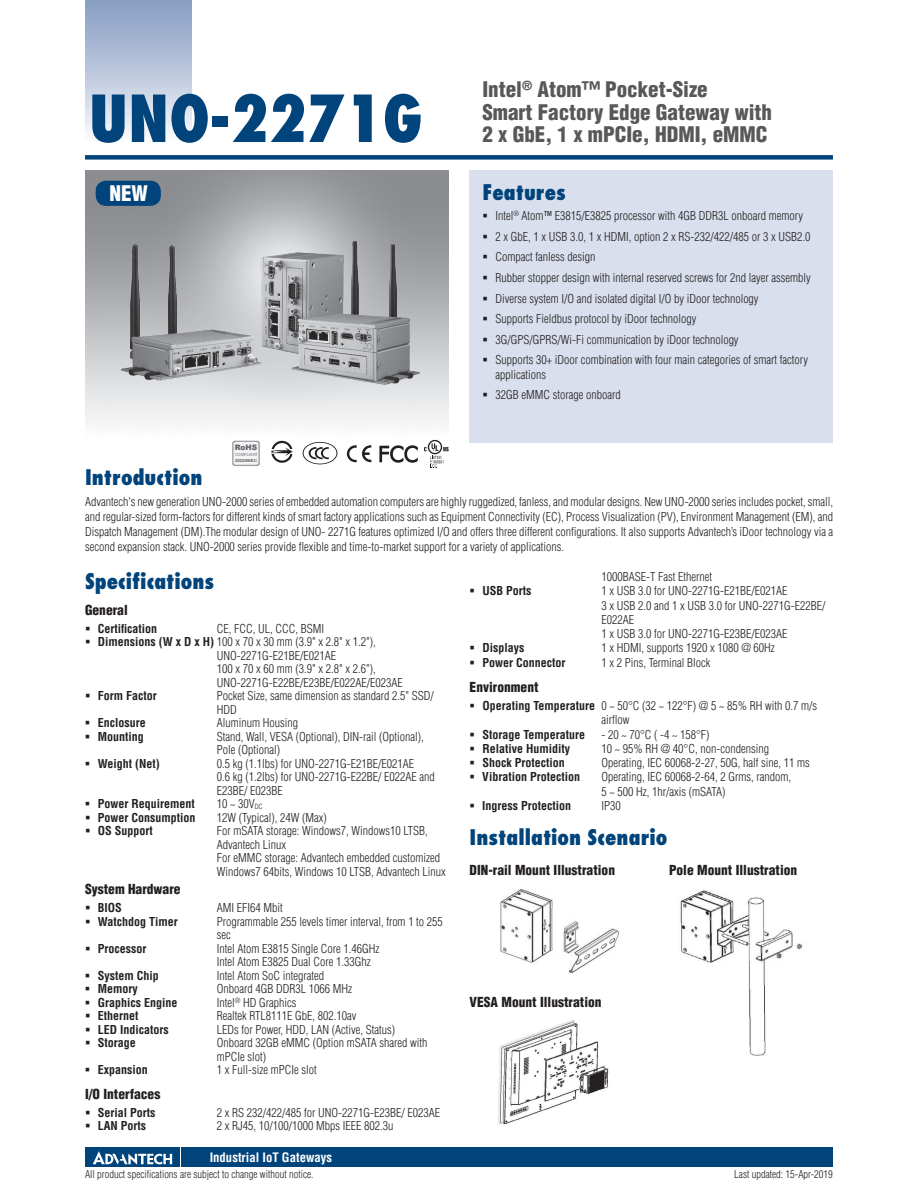
<style>
.page{position:relative;width:918px;height:1188px;background:#fff}
.page>*{position:absolute;margin:0;border:0;box-sizing:border-box;transform-origin:0 0}
.t1{font:800 condensed 63px "Futura";color:#00447b}
.t2{font:900 condensed 21px/22.5px "Helvetica";color:#57585a}
.t3{font:800 condensed 21px "Futura";color:#00447b}
.t4{font:900 condensed 21px "Helvetica";color:#fff}
.t5{font:900 condensed 13.5px "Helvetica";color:#231f20}
.t6{font:700 condensed 12.75px "Helvetica";color:#fff}
.t7{font:300 condensed 12px/13.5px "Helvetica";color:#231f20}
.t8{font:700 condensed 12px "Helvetica";color:#231f20}
.t9{font:300 condensed 10.5px "Helvetica";color:#231f20}
.t10{font:900 7.5px "Arial";color:#636366}
.t11{font:700 4.5px "Arial Narrow";color:#76787b}
.t12{font:4.2px "Arial";color:#231f20}
.s1{font-weight:700}
</style>
<div class="page">
<div style="left:85px;top:155px;width:748px;height:5px;background:#00447b"></div>
<div style="left:85px;top:0;width:106px;height:143px;background:linear-gradient(to bottom,#849bc1,#f9fafc)"></div>
<div style="left:182px;top:1147px;width:651px;height:20px;background:#00447b"></div>
<div style="left:85px;top:1147px;width:95px;height:20px;background:#00447b"></div>
<svg style="left:93px;top:1151px;width:79px;height:14px"></svg>
<div style="left:470px;top:170px;width:363px;height:272px;background:#d9dfec"></div>
<img style="left:85px;top:170px;width:363px;height:272px">
<img style="left:498px;top:1020px;width:111px;height:105px">
<img style="left:85px;top:210px;width:363px;height:204px">
<div style="left:96px;top:181px;width:65px;height:25px;background:#00447b;border-radius:10px"></div>
<svg style="left:232px;top:441px;width:28px;height:25px"></svg>
<svg style="left:271px;top:441px;width:22px;height:22px"></svg>
<svg style="left:379px;top:440px;width:70px;height:28px"></svg>
<svg style="left:347px;top:445px;width:24px;height:18px"></svg>
<svg style="left:303px;top:442px;width:34px;height:22px"></svg>
<img style="left:500px;top:889px;width:119px;height:84px">
<img style="left:680px;top:890px;width:123px;height:166px">
<h1 class="t1" style="left:89px;top:79px;width:335px">UNO-2271G</h1>
<h2 class="t4" style="left:109px;top:181px;width:40px">NEW</h2>
<p class="t10" style="left:235px;top:442px;width:24px">RoHS</p>
<p class="t11" style="left:235px;top:452px;width:24px">COMPLIANT</p>
<p class="t12" style="left:235px;top:457px;width:23px">2002/95/EC</p>
<h2 class="t2" style="left:482px;top:78px;width:291px">Intel<sup>®</sup> Atom™ Pocket-Size<br>Smart Factory Edge Gateway with<br>2 x GbE, 1 x mPCIe, HDMI, eMMC</h2>
<h2 class="t3" style="left:482px;top:179px;width:85px">Features</h2>
<p class="t7" style="left:495px;top:205px;width:317px;line-height:20.7px">Intel<sup>®</sup> Atom™ E3815/E3825 processor with 4GB DDR3L onboard memory 2 x GbE, 1 x USB 3.0, 1 x HDMI, option 2 x RS-232/422/485 or 3 x USB2.0<br>Compact fanless design<br>Rubber stopper design with internal reserved screws for 2nd layer assembly Diverse system I/O and isolated digital I/O by iDoor technology<br>Supports Fieldbus protocol by iDoor technology<br>3G/GPS/GPRS/Wi-Fi communication by iDoor technology<br>Supports 30+ iDoor combination with four main categories of smart factory</p>
<p class="t7" style="left:495px;top:364px;width:127px;line-height:20.7px">applications<br>32GB eMMC storage onboard</p>
<h2 class="t3" style="left:85px;top:464px;width:119px">Introduction</h2>
<p class="t7" style="left:85px;top:494px;width:750px;line-height:15px;text-align:justify">Advantech's new generation UNO-2000 series of embedded automation computers are highly ruggedized, fanless, and modular designs. New UNO-2000 series includes pocket, small, and regular-sized form-factors for different kinds of smart factory applications such as Equipment Connectivity (EC), Process Visualization (PV), Environment Management (EM), and Dispatch Management (DM).The modular design of UNO- 2271G features optimized I/O and offers three different configurations. It also supports Advantech’s iDoor technology via a second expansion stack. UNO-2000 series provide flexible and time-to-market support for a variety of applications.</p>
<h2 class="t3" style="left:85px;top:568px;width:131px">Specifications</h2>
<p class="t5" style="left:85px;top:602px;width:44px">General</p>
<p class="t8" style="left:98px;top:621px;width:61px">Certification</p>
<p class="t7" style="left:217px;top:622px;width:109px">CE, FCC, UL, CCC, BSMI</p>
<p class="t7" style="left:98px;top:635px;width:280px"><span class="s1">Dimensions (W x D x H)</span> 100 x 70 x 30 mm (3.9" x 2.8" x 1.2"),</p>
<p class="t7" style="left:217px;top:649px;width:121px">UNO-2271G-E21BE/E021AE</p>
<p class="t7" style="left:217px;top:662px;width:161px">100 x 70 x 60 mm (3.9" x 2.8" x 2.6"),</p>
<p class="t7" style="left:217px;top:676px;width:187px">UNO-2271G-E22BE/E23BE/E022AE/E023AE</p>
<p class="t8" style="left:98px;top:689px;width:60px">Form Factor</p>
<p class="t7" style="left:217px;top:689px;width:218px">Pocket Size, same dimension as standard 2.5" SSD/<br>HDD</p>
<p class="t8" style="left:98px;top:716px;width:49px">Enclosure</p>
<p class="t7" style="left:217px;top:716px;width:83px">Aluminum Housing</p>
<p class="t8" style="left:98px;top:729px;width:48px">Mounting</p>
<p class="t7" style="left:217px;top:730px;width:209px">Stand, Wall, VESA (Optional), DIN-rail (Optional),<br>Pole (Optional)</p>
<p class="t8" style="left:98px;top:756px;width:64px">Weight (Net)</p>
<p class="t7" style="left:217px;top:757px;width:219px">0.5 kg (1.1lbs) for UNO-2271G-E21BE/E021AE<br>0.6 kg (1.2lbs) for UNO-2271G-E22BE/ E022AE and<br>E23BE/ E023BE</p>
<p class="t8" style="left:98px;top:797px;width:99px">Power Requirement</p>
<p class="t7" style="left:217px;top:797px;width:47px">10 ~ 30V<sub>DC</sub></p>
<p class="t8" style="left:98px;top:810px;width:99px">Power Consumption</p>
<p class="t7" style="left:217px;top:811px;width:111px">12W (Typical), 24W (Max)</p>
<p class="t8" style="left:98px;top:824px;width:57px">OS Support</p>
<p class="t7" style="left:217px;top:824px;width:230px">For mSATA storage: Windows7, Windows10 LTSB, Advantech Linux<br>For eMMC storage: Advantech embedded customized Windows7 64bits, Windows 10 LTSB, Advantech Linux</p>
<p class="t5" style="left:85px;top:881px;width:97px">System Hardware</p>
<p class="t8" style="left:98px;top:901px;width:26px">BIOS</p>
<p class="t7" style="left:217px;top:901px;width:67px">AMI EFI64 Mbit</p>
<p class="t8" style="left:98px;top:914px;width:81px">Watchdog Timer</p>
<p class="t7" style="left:217px;top:915px;width:228px">Programmable 255 levels timer interval, from 1 to 255 sec</p>
<p class="t8" style="left:98px;top:941px;width:50px">Processor</p>
<p class="t7" style="left:217px;top:942px;width:164px">Intel Atom E3815 Single Core 1.46GHz<br>Intel Atom E3825 Dual Core 1.33Ghz</p>
<p class="t8" style="left:98px;top:968px;width:63px">System Chip</p>
<p class="t7" style="left:217px;top:969px;width:109px">Intel Atom SoC integrated</p>
<p class="t8" style="left:98px;top:982px;width:42px">Memory</p>
<p class="t7" style="left:217px;top:982px;width:137px">Onboard 4GB DDR3L 1066 MHz</p>
<p class="t8" style="left:98px;top:995px;width:81px">Graphics Engine</p>
<p class="t7" style="left:217px;top:996px;width:81px">Intel<sup>®</sup> HD Graphics</p>
<p class="t8" style="left:98px;top:1009px;width:42px">Ethernet</p>
<p class="t7" style="left:217px;top:1009px;width:141px">Realtek RTL8111E GbE, 802.10av</p>
<p class="t8" style="left:98px;top:1022px;width:72px">LED Indicators</p>
<p class="t7" style="left:217px;top:1023px;width:180px">LEDs for Power, HDD, LAN (Active, Status)</p>
<p class="t8" style="left:98px;top:1036px;width:40px">Storage</p>
<p class="t7" style="left:217px;top:1036px;width:212px">Onboard 32GB eMMC (Option mSATA shared with mPCIe slot)</p>
<p class="t8" style="left:98px;top:1063px;width:51px">Expansion</p>
<p class="t7" style="left:217px;top:1063px;width:101px">1 x Full-size mPCIe slot</p>
<p class="t5" style="left:85px;top:1086px;width:77px">I/O Interfaces</p>
<p class="t8" style="left:98px;top:1105px;width:59px">Serial Ports</p>
<p class="t7" style="left:217px;top:1106px;width:225px">2 x RS 232/422/485 for UNO-2271G-E23BE/ E023AE</p>
<p class="t8" style="left:98px;top:1119px;width:50px">LAN Ports</p>
<p class="t7" style="left:217px;top:1119px;width:178px">2 x RJ45, 10/100/1000 Mbps IEEE 802.3u</p>
<p class="t6" style="left:210px;top:1150px;width:124px">Industrial IoT Gateways</p>
<p class="t7" style="left:601px;top:570px;width:112px">1000BASE-T Fast Ethernet</p>
<p class="t8" style="left:482px;top:584px;width:51px">USB Ports</p>
<p class="t7" style="left:601px;top:584px;width:225px;line-height:14.2px">1 x USB 3.0 for UNO-2271G-E21BE/E021AE<br>3 x USB 2.0 and 1 x USB 3.0 for UNO-2271G-E22BE/<br>E022AE<br>1 x USB 3.0 for UNO-2271G-E23BE/E023AE</p>
<p class="t8" style="left:482px;top:641px;width:43px">Displays</p>
<p class="t7" style="left:601px;top:641px;width:175px">1 x HDMI, supports 1920 x 1080 @ 60Hz</p>
<p class="t8" style="left:482px;top:655px;width:85px">Power Connector</p>
<p class="t7" style="left:601px;top:655px;width:111px">1 x 2 Pins, Terminal Block</p>
<p class="t5" style="left:470px;top:678px;width:70px">Environment</p>
<p class="t7" style="left:601px;top:699px;width:217px;line-height:14.2px;text-indent:-119px"><span class="s1">Operating Temperature</span> 0 ~ 50°C (32 ~ 122°F) @ 5 ~ 85% RH with 0.7 m/s airflow</p>
<p class="t8" style="left:482px;top:727px;width:104px">Storage Temperature</p>
<p class="t7" style="left:601px;top:727px;width:110px">- 20 ~ 70°C ( -4 ~ 158°F)</p>
<p class="t8" style="left:482px;top:741px;width:89px">Relative Humidity</p>
<p class="t7" style="left:601px;top:742px;width:169px">10 ~ 95% RH @ 40°C, non-condensing</p>
<p class="t8" style="left:482px;top:755px;width:84px">Shock Protection</p>
<p class="t7" style="left:601px;top:756px;width:210px">Operating, IEC 60068-2-27, 50G, half sine, 11 ms</p>
<p class="t8" style="left:482px;top:770px;width:99px">Vibration Protection</p>
<p class="t7" style="left:601px;top:770px;width:191px;line-height:14.2px">Operating, IEC 60068-2-64, 2 Grms, random,<br>5 ~ 500 Hz, 1hr/axis (mSATA)</p>
<p class="t8" style="left:482px;top:798px;width:90px">Ingress Protection</p>
<p class="t7" style="left:601px;top:799px;width:21px">IP30</p>
<h2 class="t3" style="left:470px;top:824px;width:199px">Installation Scenario</h2>
<p class="t5" style="left:470px;top:861px;width:147px">DIN-rail Mount Illustration</p>
<p class="t5" style="left:470px;top:994px;width:134px">VESA Mount Illustration</p>
<p class="t5" style="left:669px;top:861px;width:130px">Pole Mount Illustration</p>
<p class="t9" style="left:85px;top:1168px;width:230px">All product specifications are subject to change without notice.</p>
<p class="t9" style="left:734px;top:1168px;width:100px">Last updated: 15-Apr-2019</p>
</div>
